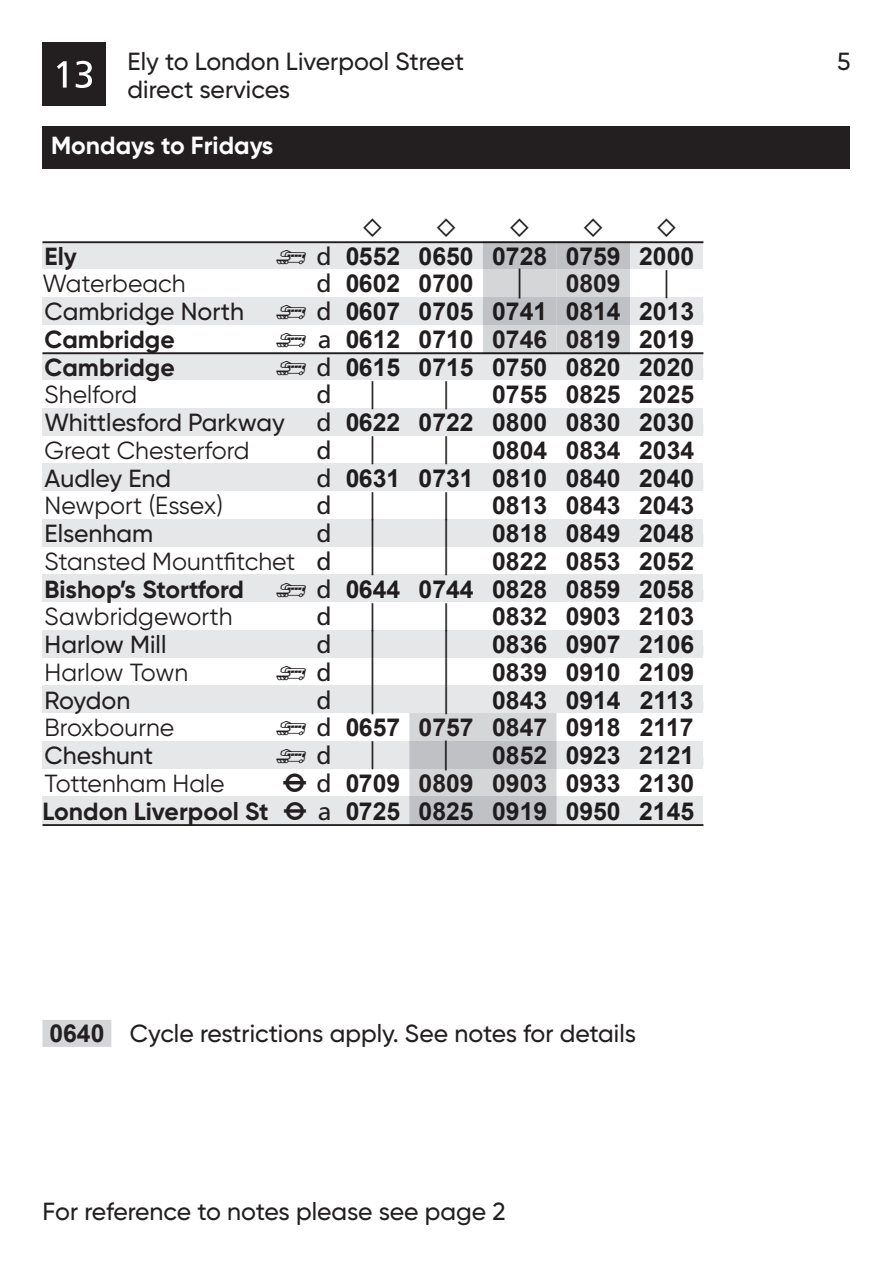
<style>
.page{position:relative;width:893px;height:1263px;background:#fff}
.page>*{position:absolute;margin:0;border:0;box-sizing:border-box;transform-origin:0 0}
.t1{font:36.75px "TIME Sfont";color:#231f20}
.t2{font:34.5px/27.8px "TIME Sfont";color:#231f20;text-align:justify}
.t3{font:700 24.75px/27.8px "Arial";color:#231f20;text-align:justify}
.Explan{font:500 24.75px/27.8px "Gilroy";color:#231f20}
.Station{font:24.75px "Gilroy";color:#231f20}
.StationtintMonFri{font:500 24.75px "Gilroy";color:#231f20}
.StationUnderline{font:700 24.75px "Gilroy";color:#231f20}
.StationtintMonFri-2{font:700 24.75px "Gilroy";color:#231f20}
.t4{font:700 24.75px "Gilroy";color:#fff}
.Station-2{font:24.75px "TIME Sfont";color:#231f20}
.StationtintMonFri-3{font:24.75px "TIME Sfont";color:#231f20}
.Station-3{font:24.75px "Frutiger LT Std";color:#231f20}
.StationtintMonFri-4{font:24.75px "Frutiger LT Std";color:#231f20}
.Station-4{font:700 24.75px "Gilroy";color:#231f20}
.StationUnderline-2{font:24.75px "TIME Sfont";color:#231f20}
.s1{font-family:"Frutiger LT Std"}
.s2{font-family:"TIME Sfont";font-weight:400;font-size:24px}
.s3{font-family:"Frutiger LT Std";font-weight:400}
.s4{font-family:"Arial";font-weight:700}
</style>
<div class="page">
<div style="left:43px;top:126px;width:807px;height:42px;background:#231f20"></div>
<div style="left:43px;top:43px;width:63px;height:63px;background:#231f20"></div>
<svg style="left:57px;top:61px;width:35px;height:27px"></svg>
<div style="left:43px;top:241px;width:660px;height:28px;background:#e6e7e9"></div>
<div style="left:43px;top:463px;width:660px;height:28px;background:#e6e7e9"></div>
<div style="left:43px;top:297px;width:660px;height:27px;background:#e6e7e9"></div>
<div style="left:43px;top:519px;width:660px;height:27px;background:#e6e7e9"></div>
<div style="left:43px;top:352px;width:660px;height:28px;background:#e6e7e9"></div>
<div style="left:43px;top:574px;width:660px;height:28px;background:#e6e7e9"></div>
<div style="left:43px;top:408px;width:660px;height:27px;background:#e6e7e9"></div>
<div style="left:43px;top:630px;width:660px;height:27px;background:#e6e7e9"></div>
<div style="left:43px;top:685px;width:660px;height:28px;background:#e6e7e9"></div>
<div style="left:43px;top:796px;width:660px;height:28px;background:#e6e7e9"></div>
<div style="left:43px;top:741px;width:660px;height:27px;background:#e6e7e9"></div>
<hr style="left:43px;top:241px;width:660px;height:2px;background:#231f20">
<hr style="left:43px;top:352px;width:660px;height:2px;background:#231f20">
<hr style="left:43px;top:824px;width:660px;height:2px;background:#231f20">
<div style="left:409px;top:713px;width:74px;height:30px;background:#d5d6d8"></div>
<div style="left:409px;top:741px;width:74px;height:29px;background:#c0c1c5"></div>
<div style="left:409px;top:768px;width:74px;height:30px;background:#d5d6d8"></div>
<div style="left:409px;top:796px;width:74px;height:30px;background:#c0c1c5"></div>
<svg style="left:483px;top:241px;width:73px;height:28px;background:#b5b5b9"></svg>
<div style="left:483px;top:269px;width:73px;height:30px;background:#d5d6d8"></div>
<div style="left:483px;top:297px;width:73px;height:29px;background:#c0c1c5"></div>
<div style="left:483px;top:324px;width:73px;height:30px;background:#d5d6d8"></div>
<div style="left:483px;top:713px;width:73px;height:30px;background:#d5d6d8"></div>
<div style="left:483px;top:741px;width:73px;height:29px;background:#c0c1c5"></div>
<div style="left:483px;top:768px;width:73px;height:30px;background:#d5d6d8"></div>
<div style="left:483px;top:796px;width:73px;height:30px;background:#c0c1c5"></div>
<svg style="left:556px;top:241px;width:74px;height:28px;background:#b5b5b9"></svg>
<div style="left:556px;top:269px;width:74px;height:30px;background:#d5d6d8"></div>
<div style="left:556px;top:297px;width:74px;height:29px;background:#c0c1c5"></div>
<div style="left:556px;top:324px;width:74px;height:30px;background:#d5d6d8"></div>
<div style="left:43px;top:1020px;width:68px;height:27px;background:#d5d6d8"></div>
<p class="Explan" style="left:128px;top:48px;width:338px">Ely to London Liverpool Street direct services</p>
<p class="t4" style="left:51px;top:129px;width:224px">Mondays to Fridays</p>
<p class="Station-4" style="left:45px;top:240px;width:34px">Ely</p>
<p class="Station-2" style="left:276px;top:236px;width:57px">) <span class="s1">d</span></p>
<p class="Station" style="left:43px;top:269px;width:145px">Waterbeach</p>
<p class="Station-3" style="left:317px;top:269px;width:17px">d</p>
<p class="StationtintMonFri" style="left:45px;top:296px;width:201px">Cambridge North</p>
<p class="StationtintMonFri-3" style="left:276px;top:292px;width:57px">) <span class="s1">d</span></p>
<p class="StationUnderline" style="left:45px;top:324px;width:132px">Cambridge</p>
<p class="StationUnderline-2" style="left:276px;top:320px;width:57px">) <span class="s1">a</span></p>
<p class="StationtintMonFri-2" style="left:45px;top:351px;width:132px">Cambridge</p>
<p class="StationtintMonFri-3" style="left:276px;top:347px;width:57px">) <span class="s1">d</span></p>
<p class="Station" style="left:45px;top:380px;width:94px">Shelford</p>
<p class="Station-3" style="left:317px;top:380px;width:17px">d</p>
<p class="StationtintMonFri" style="left:45px;top:407px;width:242px">Whittlesford Parkway</p>
<p class="StationtintMonFri-4" style="left:317px;top:408px;width:17px">d</p>
<p class="Station" style="left:45px;top:435px;width:206px">Great Chesterford</p>
<p class="Station-3" style="left:317px;top:436px;width:17px">d</p>
<p class="StationtintMonFri" style="left:45px;top:463px;width:128px">Audley End</p>
<p class="StationtintMonFri-4" style="left:317px;top:463px;width:17px">d</p>
<p class="Station" style="left:45px;top:491px;width:180px">Newport (Essex)</p>
<p class="Station-3" style="left:317px;top:491px;width:17px">d</p>
<p class="StationtintMonFri" style="left:45px;top:518px;width:110px">Elsenham</p>
<p class="StationtintMonFri-4" style="left:317px;top:519px;width:17px">d</p>
<p class="Station" style="left:45px;top:546px;width:289px">Stansted Mountfitchet <span class="s1">d</span></p>
<p class="StationtintMonFri-2" style="left:45px;top:573px;width:201px">Bishop’s Stortford</p>
<p class="StationtintMonFri-3" style="left:276px;top:569px;width:57px">) <span class="s1">d</span></p>
<p class="Station" style="left:45px;top:602px;width:190px">Sawbridgeworth</p>
<p class="Station-3" style="left:317px;top:602px;width:17px">d</p>
<p class="StationtintMonFri" style="left:45px;top:629px;width:123px">Harlow Mill</p>
<p class="StationtintMonFri-4" style="left:317px;top:630px;width:17px">d</p>
<p class="Station" style="left:45px;top:657px;width:145px">Harlow Town</p>
<p class="Station-2" style="left:276px;top:653px;width:57px">) <span class="s1">d</span></p>
<p class="StationtintMonFri" style="left:45px;top:685px;width:87px">Roydon</p>
<p class="StationtintMonFri-4" style="left:317px;top:685px;width:17px">d</p>
<p class="Station" style="left:45px;top:713px;width:131px">Broxbourne</p>
<p class="Station-2" style="left:276px;top:708px;width:57px">) <span class="s1">d</span></p>
<p class="StationtintMonFri" style="left:45px;top:740px;width:110px">Cheshunt</p>
<p class="StationtintMonFri-3" style="left:276px;top:736px;width:57px">) <span class="s1">d</span></p>
<p class="Station" style="left:45px;top:768px;width:182px">Tottenham Hale</p>
<p class="Station-2" style="left:284px;top:764px;width:50px">T <span class="s1">d</span></p>
<p class="StationUnderline" style="left:43px;top:795px;width:291px">London Liverpool St <span class="s2">T</span> <span class="s3">a</span></p>
<p class="Station-2" style="left:363px;top:209px;width:20px">]</p>
<p class="t3" style="left:345px;top:243px;width:57px">0552<br>0602<br>0607<br>0612<br>0615</p>
<h2 class="t2" style="left:372px;top:377px;width:4px">C</h2>
<p class="t3" style="left:345px;top:409px;width:57px">0622</p>
<h2 class="t2" style="left:372px;top:432px;width:4px">C</h2>
<p class="t3" style="left:345px;top:465px;width:57px">0631</p>
<h2 class="t2" style="left:372px;top:488px;width:4px">C C C</h2>
<p class="t3" style="left:345px;top:576px;width:57px">0644</p>
<h2 class="t2" style="left:372px;top:599px;width:4px">C C C C</h2>
<p class="t3" style="left:345px;top:715px;width:57px">0657</p>
<h2 class="t2" style="left:372px;top:737px;width:4px">C</h2>
<p class="t3" style="left:345px;top:770px;width:57px">0709<br>0725</p>
<p class="Station-2" style="left:437px;top:209px;width:20px">]</p>
<p class="t3" style="left:419px;top:243px;width:57px">0650<br>0700<br>0705<br>0710<br>0715</p>
<h2 class="t2" style="left:445px;top:377px;width:4px">C</h2>
<p class="t3" style="left:419px;top:409px;width:57px">0722</p>
<h2 class="t2" style="left:445px;top:432px;width:4px">C</h2>
<p class="t3" style="left:419px;top:465px;width:57px">0731</p>
<h2 class="t2" style="left:445px;top:488px;width:4px">C C C</h2>
<p class="t3" style="left:419px;top:576px;width:57px">0744</p>
<h2 class="t2" style="left:445px;top:599px;width:4px">C C C C</h2>
<p class="t3" style="left:419px;top:715px;width:57px">0757</p>
<h1 class="t1" style="left:445px;top:725px;width:4px">C</h1>
<p class="t3" style="left:419px;top:770px;width:57px">0809<br>0825</p>
<p class="Station-2" style="left:510px;top:209px;width:20px">]</p>
<p class="t3" style="left:492px;top:243px;width:57px">0728</p>
<h1 class="t1" style="left:518px;top:254px;width:4px">C</h1>
<p class="t3" style="left:492px;top:298px;width:57px">0741<br>0746<br>0750<br>0755<br>0800<br>0804<br>0810<br>0813<br>0818<br>0822<br>0828<br>0832<br>0836<br>0839<br>0843<br>0847<br>0852<br>0903<br>0919</p>
<p class="Station-2" style="left:584px;top:209px;width:20px">]</p>
<p class="t3" style="left:566px;top:243px;width:57px">0759<br>0809<br>0814<br>0819<br>0820<br>0825<br>0830<br>0834<br>0840<br>0843<br>0849<br>0853<br>0859<br>0903<br>0907<br>0910<br>0914<br>0918<br>0923<br>0933<br>0950</p>
<p class="Station-2" style="left:657px;top:209px;width:20px">]</p>
<p class="t3" style="left:639px;top:243px;width:57px">2000</p>
<h2 class="t2" style="left:666px;top:266px;width:4px">C</h2>
<p class="t3" style="left:639px;top:298px;width:57px">2013<br>2019<br>2020<br>2025<br>2030<br>2034<br>2040<br>2043<br>2048<br>2052<br>2058<br>2103<br>2106<br>2109<br>2113<br>2117<br>2121<br>2130<br>2145</p>
<p class="Explan" style="left:49px;top:1019px;width:588px"><span class="s4">0640</span> Cycle restrictions apply. See notes for details</p>
<p class="Explan" style="left:43px;top:1198px;width:464px">For reference to notes please see page 2</p>
<p class="Explan" style="left:837px;top:48px;width:15px">5</p>
</div>
